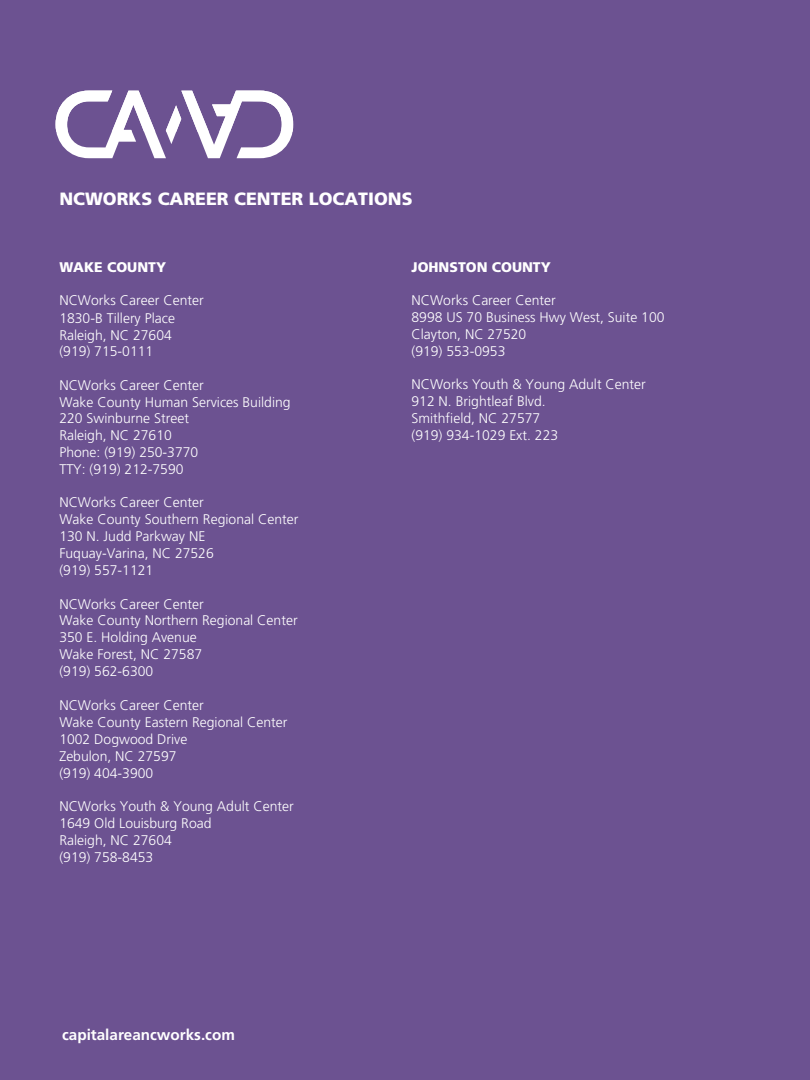
<style>
.page{position:relative;width:810px;height:1080px;background:#6c5291}
.page>*{position:absolute;margin:0;border:0;box-sizing:border-box;transform-origin:0 0}
.t1{font:900 17.75px "Frutiger CE";color:#fff}
.t2{font:700 15.25px "Frutiger CE";color:#fff}
.t3{font:300 14px/16.8px "Frutiger CE";color:#fff}
.t4{font:900 14px "Frutiger CE";color:#fff}
</style>
<div class="page">
<svg style="left:56px;top:91px;width:237px;height:67px"></svg>
<p class="t1" style="left:59px;top:188px;width:355px">NCWORKS CAREER CENTER LOCATIONS</p>
<p class="t4" style="left:59px;top:259px;width:108px">WAKE COUNTY</p>
<p class="t3" style="left:59px;top:292px;width:146px">NCWorks Career Center<br>1830-B Tillery Place<br>Raleigh, NC 27604 (919) 715-0111</p>
<p class="t3" style="left:59px;top:376px;width:233px">NCWorks Career Center<br>Wake County Human Services Building<br>220 Swinburne Street<br>Raleigh, NC 27610<br>Phone: (919) 250-3770<br>TTY: (919) 212-7590</p>
<p class="t3" style="left:59px;top:494px;width:241px">NCWorks Career Center<br>Wake County Southern Regional Center<br>130 N. Judd Parkway NE<br>Fuquay-Varina, NC 27526<br>(919) 557-1121</p>
<p class="t3" style="left:59px;top:595px;width:240px">NCWorks Career Center<br>Wake County Northern Regional Center<br>350 E. Holding Avenue<br>Wake Forest, NC 27587<br>(919) 562-6300</p>
<p class="t3" style="left:59px;top:697px;width:230px">NCWorks Career Center<br>Wake County Eastern Regional Center<br>1002 Dogwood Drive<br>Zebulon, NC 27597<br>(919) 404-3900</p>
<p class="t3" style="left:59px;top:798px;width:236px">NCWorks Youth &amp; Young Adult Center<br>1649 Old Louisburg Road<br>Raleigh, NC 27604<br>(919) 758-8453</p>
<p class="t2" style="left:62px;top:1025px;width:174px">capitalareancworks.com</p>
<p class="t4" style="left:411px;top:259px;width:141px">JOHNSTON COUNTY</p>
<p class="t3" style="left:411px;top:292px;width:255px">NCWorks Career Center<br>8998 US 70 Business Hwy West, Suite 100<br>Clayton, NC 27520<br>(919) 553-0953</p>
<p class="t3" style="left:411px;top:376px;width:236px">NCWorks Youth &amp; Young Adult Center<br>912 N. Brightleaf Blvd.<br>Smithfield, NC 27577<br>(919) 934-1029 Ext. 223</p>
</div>
